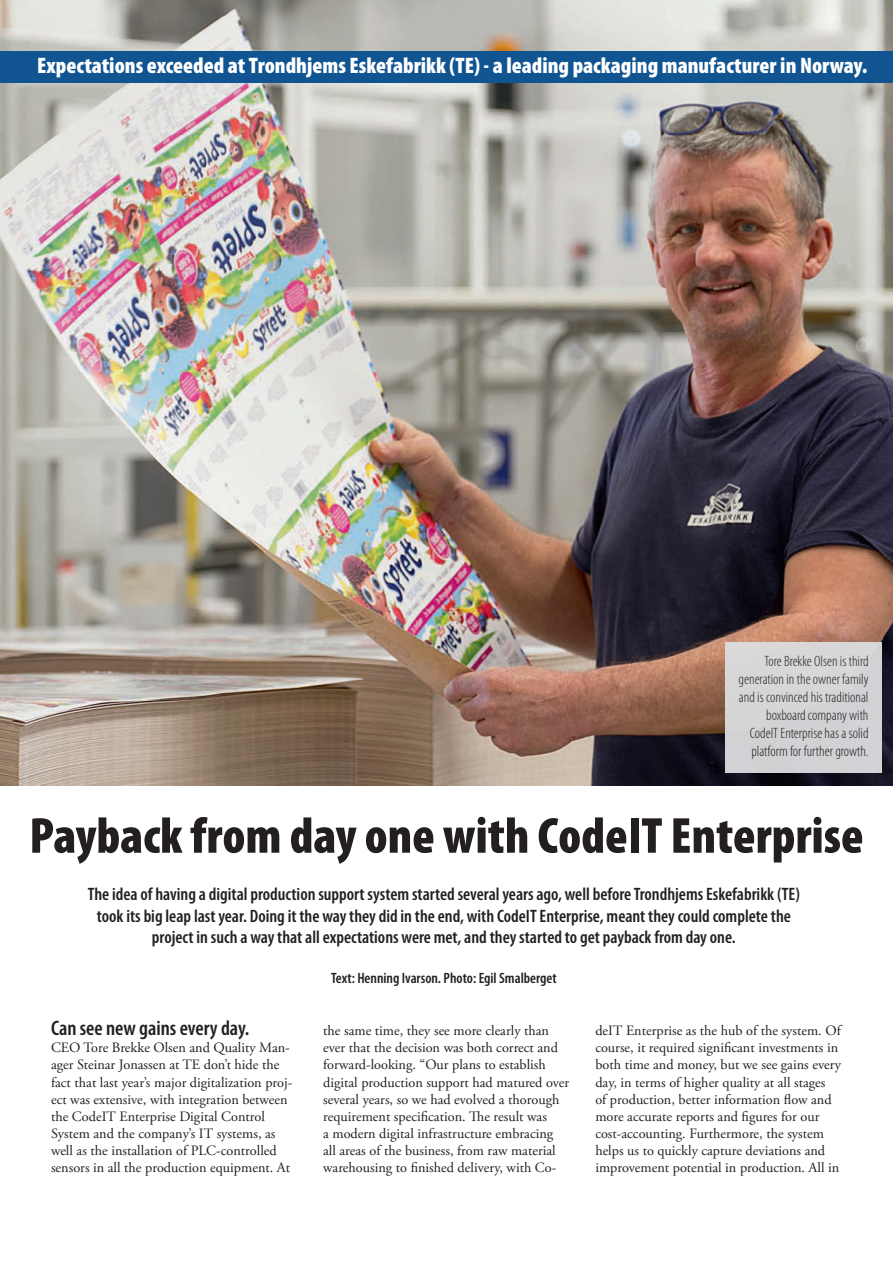
<style>
.page{position:relative;width:893px;height:1263px;background:#fff}
.page>*{position:absolute;margin:0;border:0;box-sizing:border-box;transform-origin:0 0}
.t1{font:900 condensed 51px "Myriad Pro";color:#231f20}
.t2{font:900 condensed 22.5px "Myriad Pro";color:#fff}
.t3{font:600 condensed 21px "Myriad Pro";color:#231f20}
.t4{font:600 condensed 18px/21.6px "Myriad Pro";color:#231f20;text-align:center}
.t5{font:300 condensed 15px/18px "Myriad Pro";color:#231f20;text-align:right}
.t6{font:600 condensed 15px "Myriad Pro";color:#231f20}
.t7{font:14.25px/17.1px "Adobe Garamond Pro";color:#231f20}
</style>
<div class="page">
<img style="left:0;top:0;width:892px;height:786px">
<div style="left:0;top:51px;width:893px;height:32px;background:#105591"></div>
<div style="left:725px;top:642px;width:156px;height:131px;background:#d3d3d5"></div>
<h2 class="t2" style="left:37px;top:51px;width:832px">Expectations exceeded at Trondhjems Eskefabrikk (TE) - a leading packaging manufacturer in Norway.</h2>
<p class="t5" style="left:739px;top:652px;width:131px">Tore Brekke Olsen is third generation in the owner family and is convinced his traditional boxboard company with<br>CodeIT Enterprise has a solid platform for further growth.</p>
<h1 class="t1" style="left:29px;top:803px;width:836px">Payback from day one with CodeIT Enterprise</h1>
<p class="t4" style="left:88px;top:883px;width:714px">The idea of having a digital production support system started several years ago, well before Trondhjems Eskefabrikk (TE) took its big leap last year. Doing it the way they did in the end, with CodeIT Enterprise, meant they could complete the project in such a way that all expectations were met, and they started to get payback from day one.</p>
<p class="t6" style="left:331px;top:969px;width:227px">Text: Henning Ivarson. Photo: Egil Smalberget</p>
<h3 class="t3" style="left:51px;top:1015px;width:200px">Can see new gains every day.</h3>
<p class="t7" style="left:51px;top:1040px;width:243px">CEO Tore Brekke Olsen and Quality Man&shy;ager Steinar Jonassen at TE don’t hide the fact that last year’s major digitalization proj&shy;ect was extensive, with integration between the CodeIT Enterprise Digital Control System and the company’s IT systems, as well as the installation of PLC-controlled sensors in all the production equipment. At</p>
<p class="t7" style="left:323px;top:1022px;width:247px">the same time, they see more clearly than ever that the decision was both correct and forward-looking. “Our plans to establish digital production support had matured over several years, so we had evolved a thorough requirement specification. The result was<br>a modern digital infrastructure embracing all areas of the business, from raw material warehousing to finished delivery, with Co-</p>
<p class="t7" style="left:595px;top:1022px;width:247px">deIT Enterprise as the hub of the system. Of course, it required significant investments in both time and money, but we see gains every day, in terms of higher quality at all stages<br>of production, better information flow and more accurate reports and figures for our cost-accounting. Furthermore, the system helps us to quickly capture deviations and improvement potential in production. All in</p>
</div>
